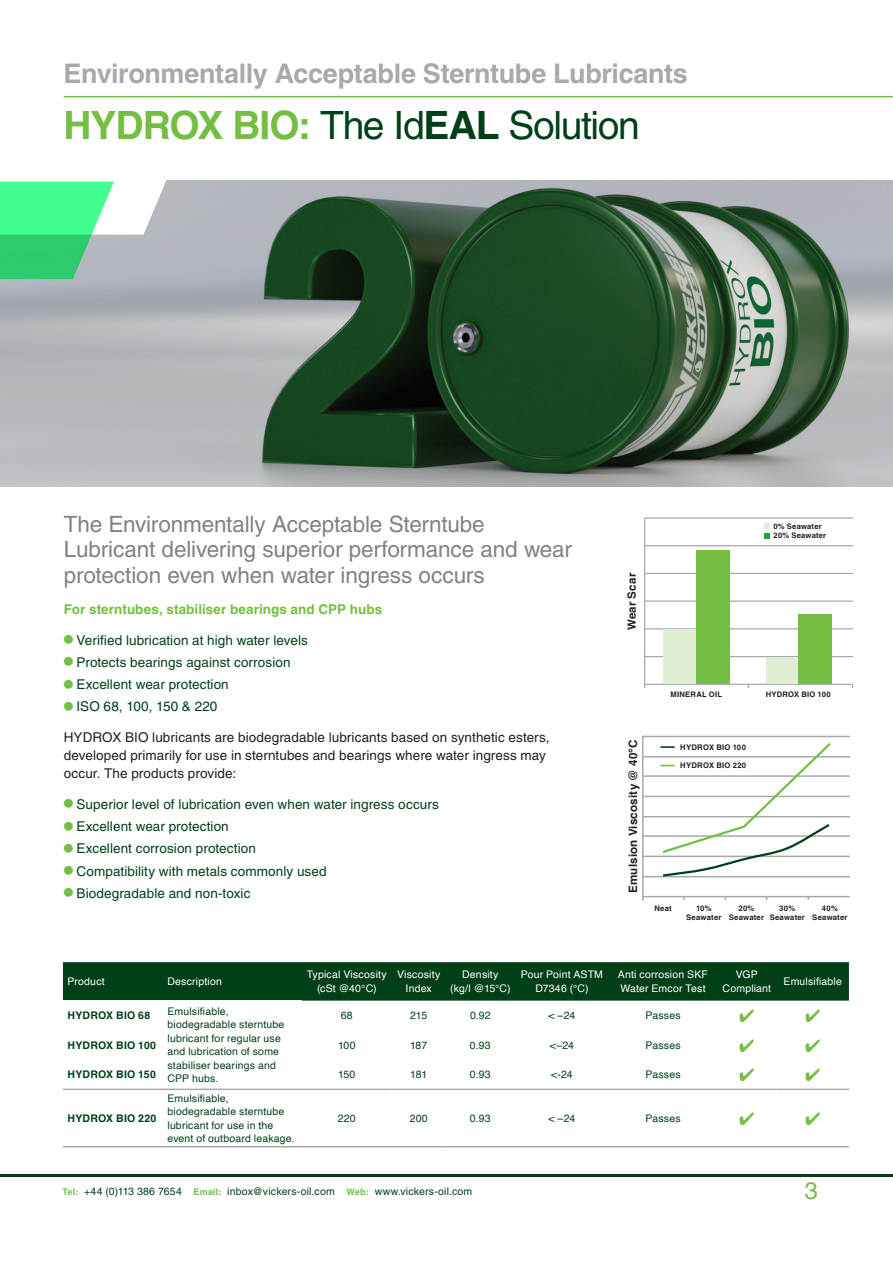
<style>
.page{position:relative;width:893px;height:1263px;background:#fff}
.page>*{position:absolute;margin:0;border:0;box-sizing:border-box;transform-origin:0 0}
.t1{font:39px "Helvetica LT Pro";letter-spacing:-.035em;color:#004019}
.t2{font:700 27px "Helvetica LT Pro";letter-spacing:-.015em;color:#a8a9ad}
.t3{font:24px "Helvetica LT Pro";color:#74bf43}
.t4{font:22.5px/25.5px "Helvetica LT Pro";letter-spacing:-.005em;color:#808285}
.t5{font:13.5px "Helvetica LT Pro";letter-spacing:.005em;color:#004019}
.t6{font:13.5px/18px "Helvetica LT Pro";letter-spacing:.005em;color:#231f20}
.t7{font:700 13.5px "Helvetica LT Pro";letter-spacing:.005em;color:#74bf43}
.t8{font:700 11.55px "Helvetica";letter-spacing:.015em;color:#231f20}
.t9{font:700 11.4px "Helvetica";letter-spacing:.02em;color:#231f20}
.t10{font:10.5px/13.5px "Helvetica";letter-spacing:.015em;color:#004019}
.t11{font:10.5px/13.5px "Helvetica";letter-spacing:.02em;color:#fff;text-align:center}
.t12{font:10.5px "Helvetica LT Pro";letter-spacing:.02em;color:#004019}
.t13{font:700 10.5px "Helvetica";letter-spacing:.025em;color:#004019}
.t14{font:10.5px/13.5px "Helvetica LT Pro";letter-spacing:.015em;color:#fff;text-align:center}
.t15{font:700 7.8px/9.3px "Helvetica LT Pro";letter-spacing:.025em;color:#231f20;text-align:center}
.t16{font:700 7.65px/9.1px "Helvetica LT Pro";letter-spacing:.03em;color:#231f20}
.s1{font-weight:700;color:#74bf43}
.s2{font-weight:700}
.s3{font-weight:700;font-size:27px;color:#74bf43}
.s4{font-family:"Helvetica LT Pro"}
.s5{font-weight:700;font-size:9px;color:#74bf43}
</style>
<div class="page">
<img style="left:0;top:180px;width:893px;height:307px">
<svg style="left:0;top:180px;width:185px;height:99px"></svg>
<div style="left:63px;top:962px;width:786px;height:38px;background:#004019"></div>
<hr style="left:302px;top:999px;width:90px;height:1px;background:#004019">
<hr style="left:392px;top:999px;width:54px;height:1px;background:#004019">
<hr style="left:446px;top:999px;width:69px;height:1px;background:#004019">
<hr style="left:515px;top:999px;width:94px;height:1px;background:#004019">
<hr style="left:609px;top:999px;width:108px;height:1px;background:#004019">
<hr style="left:717px;top:999px;width:60px;height:1px;background:#004019">
<hr style="left:777px;top:999px;width:72px;height:1px;background:#004019">
<hr style="left:63px;top:1088px;width:100px;height:2px;background:#a8a9ad">
<hr style="left:302px;top:1088px;width:90px;height:2px;background:#a8a9ad">
<hr style="left:392px;top:1088px;width:54px;height:2px;background:#a8a9ad">
<hr style="left:446px;top:1088px;width:69px;height:2px;background:#a8a9ad">
<hr style="left:515px;top:1088px;width:94px;height:2px;background:#a8a9ad">
<hr style="left:609px;top:1088px;width:108px;height:2px;background:#a8a9ad">
<hr style="left:717px;top:1088px;width:60px;height:2px;background:#a8a9ad">
<hr style="left:777px;top:1088px;width:72px;height:2px;background:#a8a9ad">
<hr style="left:63px;top:1146px;width:100px;height:1px;background:#a8a9ad">
<hr style="left:302px;top:1146px;width:90px;height:1px;background:#a8a9ad">
<hr style="left:392px;top:1146px;width:54px;height:1px;background:#a8a9ad">
<hr style="left:446px;top:1146px;width:69px;height:1px;background:#a8a9ad">
<hr style="left:515px;top:1146px;width:94px;height:1px;background:#a8a9ad">
<hr style="left:609px;top:1146px;width:108px;height:1px;background:#a8a9ad">
<hr style="left:717px;top:1146px;width:60px;height:1px;background:#a8a9ad">
<hr style="left:777px;top:1146px;width:72px;height:1px;background:#a8a9ad">
<hr style="left:163px;top:1088px;width:139px;height:2px;background:#a8a9ad">
<hr style="left:163px;top:1146px;width:139px;height:1px;background:#a8a9ad">
<svg style="left:764px;top:524px;width:5px;height:14px"></svg>
<hr style="left:645px;top:517px;width:207px;height:2px;background:#a8a9ad">
<hr style="left:645px;top:545px;width:207px;height:1px;background:#a8a9ad">
<hr style="left:645px;top:573px;width:207px;height:1px;background:#a8a9ad">
<hr style="left:645px;top:600px;width:207px;height:2px;background:#a8a9ad">
<hr style="left:645px;top:628px;width:207px;height:1px;background:#a8a9ad">
<hr style="left:645px;top:656px;width:207px;height:1px;background:#a8a9ad">
<hr style="left:645px;top:684px;width:207px;height:1px;background:#a8a9ad">
<div style="left:766px;top:657px;width:33px;height:26px;background:#e0eed4"></div>
<div style="left:664px;top:629px;width:33px;height:54px;background:#e0eed4"></div>
<div style="left:799px;top:614px;width:33px;height:69px;background:#74bf43"></div>
<div style="left:697px;top:550px;width:33px;height:133px;background:#74bf43"></div>
<hr style="left:644px;top:519px;width:1px;height:168px;background:#a8a9ad">
<hr style="left:643px;top:736px;width:207px;height:1px;background:#a8a9ad">
<hr style="left:643px;top:756px;width:207px;height:1px;background:#a8a9ad">
<hr style="left:643px;top:775px;width:207px;height:2px;background:#a8a9ad">
<hr style="left:643px;top:796px;width:207px;height:1px;background:#a8a9ad">
<hr style="left:643px;top:816px;width:207px;height:1px;background:#a8a9ad">
<hr style="left:643px;top:835px;width:207px;height:2px;background:#a8a9ad">
<hr style="left:643px;top:856px;width:207px;height:1px;background:#a8a9ad">
<hr style="left:643px;top:876px;width:207px;height:1px;background:#a8a9ad">
<hr style="left:643px;top:896px;width:207px;height:1px;background:#a8a9ad">
<hr style="left:642px;top:736px;width:2px;height:165px;background:#a8a9ad">
<svg style="left:661px;top:743px;width:172px;height:135px"></svg>
<hr style="left:64px;top:96px;width:829px;height:1px;background:#74bf43">
<hr style="left:0;top:1174px;width:893px;height:3px;background:#004019">
<h2 class="t2" style="left:64px;top:57px;width:626px">Environmentally Acceptable Sterntube Lubricants</h2>
<h1 class="t1" style="left:64px;top:103px;width:578px"><span class="s1">HYDROX BIO:</span> The Id<span class="s2">EAL</span> Solution</h1>
<h3 class="t4" style="left:64px;top:511px;width:510px">The Environmentally Acceptable Sterntube<br>Lubricant delivering superior performance and wear protection even when water ingress occurs</h3>
<p class="t7" style="left:64px;top:601px;width:320px">For sterntubes, stabiliser bearings and CPP hubs</p>
<p class="t5" style="left:64px;top:632px;width:246px"><span class="s3">•</span> Verified lubrication at high water levels</p>
<p class="t5" style="left:64px;top:654px;width:228px"><span class="s3">•</span> Protects bearings against corrosion</p>
<p class="t5" style="left:64px;top:676px;width:166px"><span class="s3">•</span> Excellent wear protection</p>
<p class="t5" style="left:64px;top:699px;width:155px"><span class="s3">•</span> ISO 68, 100, 150 &amp; 220</p>
<p class="t6" style="left:64px;top:728px;width:487px">HYDROX BIO lubricants are biodegradable lubricants based on synthetic esters, developed primarily for use in sterntubes and bearings where water ingress may occur. The products provide:</p>
<p class="t5" style="left:64px;top:796px;width:377px"><span class="s3">•</span> Superior level of lubrication even when water ingress occurs</p>
<p class="t5" style="left:64px;top:818px;width:166px"><span class="s3">•</span> Excellent wear protection</p>
<p class="t5" style="left:64px;top:841px;width:194px"><span class="s3">•</span> Excellent corrosion protection</p>
<p class="t5" style="left:64px;top:863px;width:264px"><span class="s3">•</span> Compatibility with metals commonly used</p>
<p class="t5" style="left:64px;top:885px;width:188px"><span class="s3">•</span> Biodegradable and non-toxic</p>
<p class="t9" style="left:625px;top:630px;width:59px;rotate:-90deg">Wear Scar</p>
<p class="t16" style="left:773px;top:522px;width:54px">0% Seawater<br>20% Seawater</p>
<p class="t16" style="left:670px;top:690px;width:53px">MINERAL OIL</p>
<p class="t16" style="left:766px;top:690px;width:66px">HYDROX BIO 100</p>
<p class="t8" style="left:626px;top:893px;width:155px;rotate:-90deg">Emulsion Viscosity @ 40°C</p>
<p class="t15" style="left:680px;top:742px;width:67px">HYDROX BIO 100</p>
<p class="t15" style="left:680px;top:761px;width:67px">HYDROX BIO 220</p>
<p class="t15" style="left:654px;top:903px;width:19px">Neat</p>
<p class="t15" style="left:686px;top:903px;width:37px">10%<br>Seawater</p>
<p class="t15" style="left:729px;top:903px;width:37px">20%<br>Seawater</p>
<p class="t15" style="left:770px;top:903px;width:37px">30%<br>Seawater</p>
<p class="t15" style="left:812px;top:903px;width:37px">40%<br>Seawater</p>
<p class="t11" style="left:67px;top:975px;width:39px">Product</p>
<p class="t11" style="left:167px;top:975px;width:56px">Description</p>
<p class="t11" style="left:307px;top:968px;width:81px">Typical Viscosity (cSt @40°C)</p>
<p class="t11" style="left:397px;top:968px;width:45px">Viscosity<br>Index</p>
<p class="t11" style="left:450px;top:968px;width:62px">Density<br>(kg/l @15°C)</p>
<p class="t11" style="left:521px;top:968px;width:84px">Pour Point ASTM<br>D7346 (°C)</p>
<p class="t11" style="left:618px;top:968px;width:92px;text-align:left">Anti corrosion SKF<br>Water Emcor Test</p>
<p class="t14" style="left:723px;top:968px;width:50px">VGP<br>Compliant</p>
<p class="t11" style="left:784px;top:975px;width:60px">Emulsifiable</p>
<p class="t13" style="left:68px;top:1009px;width:84px">HYDROX BIO 68</p>
<p class="t10" style="left:168px;top:1005px;width:118px">Emulsifiable, biodegradable sterntube lubricant for regular use and lubrication of some stabiliser bearings and<br>CPP hubs.</p>
<p class="t10" style="left:341px;top:1009px;width:13px">68</p>
<p class="t10" style="left:410px;top:1009px;width:19px">215</p>
<p class="t10" style="left:470px;top:1009px;width:22px">0.92</p>
<p class="t10" style="left:549px;top:1009px;width:28px">&lt; –24</p>
<p class="t10" style="left:645px;top:1009px;width:37px">Passes</p>
<p class="t13" style="left:67px;top:1038px;width:90px">HYDROX BIO 100</p>
<p class="t10" style="left:338px;top:1038px;width:19px">100</p>
<p class="t10" style="left:410px;top:1038px;width:19px">187</p>
<p class="t10" style="left:470px;top:1038px;width:22px">0.93</p>
<p class="t10" style="left:550px;top:1038px;width:26px">&lt;–24</p>
<p class="t10" style="left:645px;top:1038px;width:37px">Passes</p>
<p class="t13" style="left:67px;top:1068px;width:90px">HYDROX BIO 150</p>
<p class="t10" style="left:338px;top:1068px;width:19px">150</p>
<p class="t10" style="left:410px;top:1068px;width:19px">181</p>
<p class="t10" style="left:470px;top:1068px;width:22px">0.93</p>
<p class="t10" style="left:551px;top:1068px;width:23px">&lt;-24</p>
<p class="t10" style="left:645px;top:1068px;width:37px">Passes</p>
<p class="t13" style="left:67px;top:1112px;width:90px">HYDROX BIO 220</p>
<p class="t10" style="left:167px;top:1091px;width:129px">Emulsifiable, biodegradable sterntube lubricant for use in the event of outboard leakage.</p>
<p class="t10" style="left:338px;top:1112px;width:19px">220</p>
<p class="t12" style="left:410px;top:1112px;width:20px">200</p>
<p class="t10" style="left:470px;top:1112px;width:22px">0.9<span class="s4">3</span></p>
<p class="t10" style="left:549px;top:1112px;width:28px">&lt; –24</p>
<p class="t10" style="left:645px;top:1112px;width:37px">Passes</p>
<p class="t12" style="left:62px;top:1185px;width:411px"><span class="s5">Tel:</span> +44 (0)113 386 7654 <span class="s5">Email:</span> inbox@vickers-oil.com <span class="s5">Web:</span> www.vickers-oil.com</p>
<h3 class="t3" style="left:804px;top:1177px;width:15px">3</h3>
</div>
